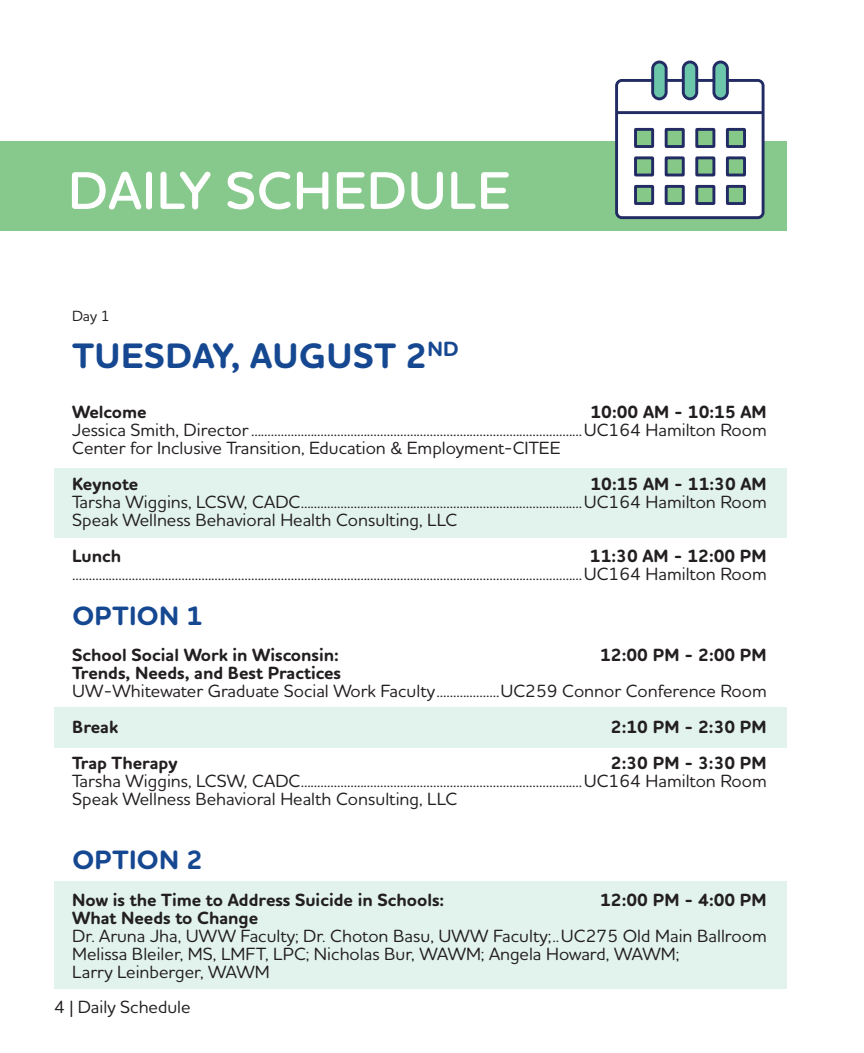
<style>
.page{position:relative;width:864px;height:1053px;background:#fff}
.page>*{position:absolute;margin:0;border:0;box-sizing:border-box;transform-origin:0 0}
.t1{font:600 54px "Houschka Rounded";letter-spacing:.015em;color:#fff}
.t2{font:700 36px "Houschka Rounded";letter-spacing:.015em;color:#164892}
.t3{font:700 27px "Houschka Rounded";letter-spacing:.015em;color:#164892}
.t4{font:500 18px/18px "Houschka Rounded";color:#231f20}
.t5{font:700 18px "Houschka Rounded";color:#231f20}
.t6{font:500 15px "Houschka Rounded";color:#231f20}
</style>
<div class="page">
<div style="left:54px;top:468px;width:732px;height:70px;background:#e2f3ee"></div>
<div style="left:54px;top:708px;width:732px;height:40px;background:#e2f3ee"></div>
<div style="left:54px;top:881px;width:732px;height:108px;background:#e2f3ee"></div>
<div style="left:0;top:142px;width:786px;height:89px;background:#87c98c"></div>
<div style="left:617px;top:80px;width:146px;height:138px;background:#fff;border-radius:5px"></div>
<div style="left:615px;top:79px;width:150px;height:140px;border:3px solid #222b63;border-radius:5px"></div>
<svg style="left:615px;top:110px;width:151px;height:96px"></svg>
<div style="left:653px;top:62px;width:13px;height:37px;background:#6cc6aa;border-radius:7px"></div>
<div style="left:651px;top:61px;width:17px;height:39px;border:3px solid #222b63;border-radius:7px"></div>
<div style="left:683px;top:62px;width:14px;height:37px;background:#6cc6aa;border-radius:7px"></div>
<div style="left:682px;top:61px;width:16px;height:39px;border:3px solid #222b63;border-radius:7px"></div>
<div style="left:714px;top:62px;width:13px;height:37px;background:#6cc6aa;border-radius:7px"></div>
<div style="left:712px;top:61px;width:17px;height:39px;border:3px solid #222b63;border-radius:7px"></div>
<p class="t1" style="left:68px;top:156px;width:444px">DAILY SCHEDULE</p>
<p class="t6" style="left:72px;top:306px;width:39px">Day 1</p>
<p class="t2" style="left:72px;top:333px;width:388px">TUESDAY, AUGUST 2<sup>ND</sup></p>
<p class="t5" style="left:72px;top:400px;width:76px">Welcome</p>
<p class="t5" style="left:590px;top:400px;width:178px">10:00 AM - 10:15 AM</p>
<p class="t4" style="left:72px;top:420px;width:696px">Jessica Smith, Director....................................................................................................UC164 Hamilton Room<br>Center for Inclusive Transition, Education &amp; Employment-CITEE</p>
<p class="t5" style="left:72px;top:472px;width:68px">Keynote</p>
<p class="t5" style="left:590px;top:472px;width:178px">10:15 AM - 11:30 AM</p>
<p class="t4" style="left:72px;top:492px;width:696px">Tarsha Wiggins, LCSW, CADC.....................................................................................UC164 Hamilton Room<br>Speak Wellness Behavioral Health Consulting, LLC</p>
<p class="t5" style="left:72px;top:544px;width:51px">Lunch</p>
<p class="t5" style="left:590px;top:544px;width:178px">11:30 AM - 12:00 PM</p>
<p class="t4" style="left:72px;top:564px;width:696px">..........................................................................................................................................................UC164 Hamilton Room</p>
<p class="t3" style="left:72px;top:598px;width:132px">OPTION 1</p>
<p class="t5" style="left:72px;top:643px;width:268px">School Social Work in Wisconsin:</p>
<p class="t5" style="left:600px;top:643px;width:168px">12:00 PM - 2:00 PM</p>
<p class="t5" style="left:72px;top:661px;width:270px">Trends, Needs, and Best Practices</p>
<p class="t4" style="left:72px;top:681px;width:696px">UW-Whitewater Graduate Social Work Faculty...................UC259 Connor Conference Room</p>
<p class="t5" style="left:72px;top:715px;width:47px">Break</p>
<p class="t5" style="left:611px;top:715px;width:157px">2:10 PM - 2:30 PM</p>
<p class="t5" style="left:72px;top:751px;width:107px">Trap Therapy</p>
<p class="t5" style="left:611px;top:751px;width:157px">2:30 PM - 3:30 PM</p>
<p class="t4" style="left:72px;top:771px;width:696px">Tarsha Wiggins, LCSW, CADC.....................................................................................UC164 Hamilton Room<br>Speak Wellness Behavioral Health Consulting, LLC</p>
<p class="t3" style="left:72px;top:843px;width:132px">OPTION 2</p>
<p class="t5" style="left:72px;top:888px;width:374px">Now is the Time to Address Suicide in Schools:</p>
<p class="t5" style="left:600px;top:888px;width:168px">12:00 PM - 4:00 PM</p>
<p class="t5" style="left:72px;top:906px;width:187px">What Needs to Change</p>
<p class="t4" style="left:72px;top:926px;width:696px">Dr. Aruna Jha, UWW Faculty; Dr. Choton Basu, UWW Faculty;..UC275 Old Main Ballroom<br>Melissa Bleiler, MS, LMFT, LPC; Nicholas Bur, WAWM; Angela Howard, WAWM;<br>Larry Leinberger, WAWM</p>
<p class="t4" style="left:54px;top:997px;width:138px">4 | Daily Schedule</p>
</div>
